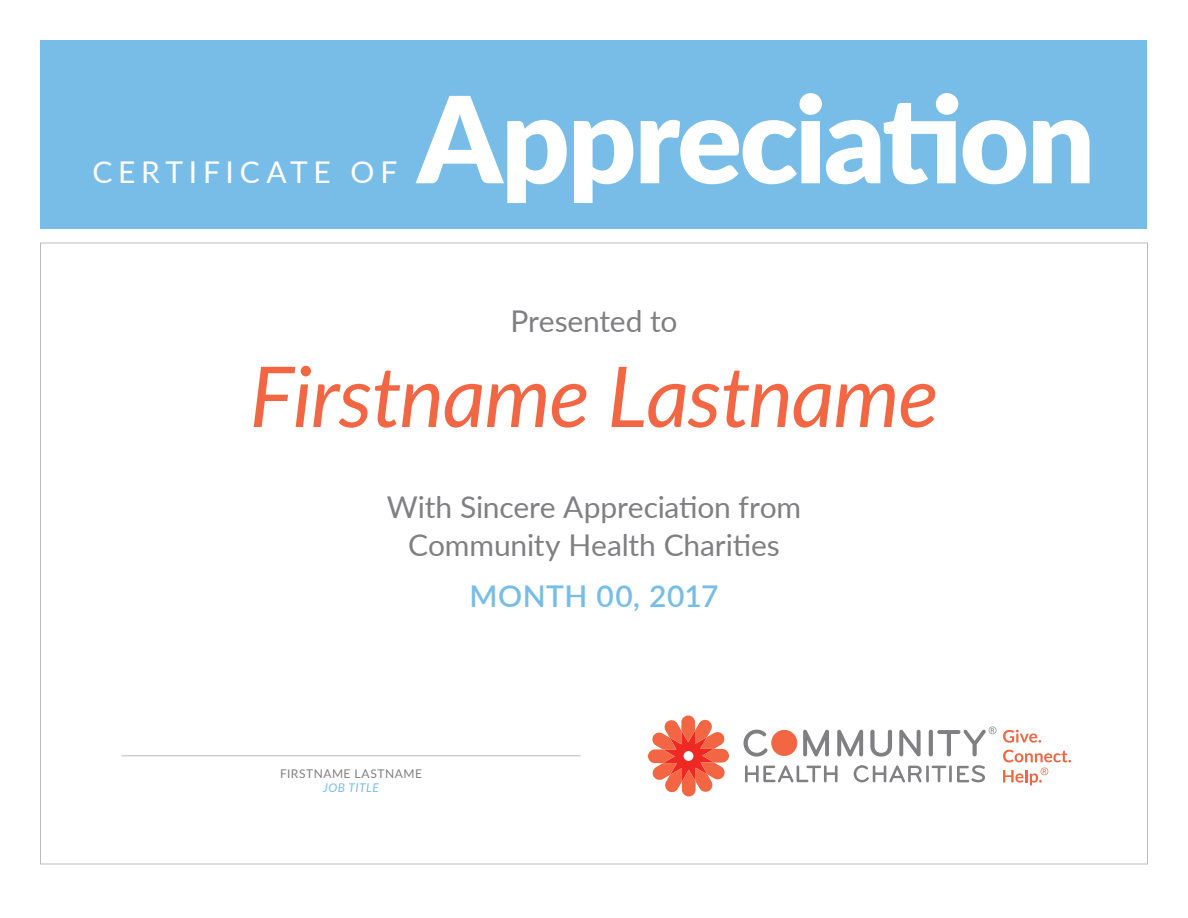
<style>
.page{position:relative;width:1188px;height:918px;background:#fff}
.page>*{position:absolute;margin:0;border:0;box-sizing:border-box;transform-origin:0 0}
.t1{font:900 120px "Lato";letter-spacing:-.02em;color:#fff}
.t2{font:italic 84px "Lato";letter-spacing:-.015em;color:#f26643}
.chc_body_copy{font:30px/37.5px "Lato";letter-spacing:-.005em;color:#808083;text-align:center}
.t3{font:30px "Lato";letter-spacing:.19em;color:#fff}
.chc_body_copy-2{font:600 30px "Lato";letter-spacing:.015em;color:#78bde8}
.chc_body_copy-3{font:12px "Lato";letter-spacing:.045em;color:#808083}
.chc_body_copy-4{font:italic 12px "Lato";letter-spacing:.035em;color:#78bde8}
</style>
<div class="page">
<div style="left:40px;top:40px;width:1108px;height:190px;background:#78bde8"></div>
<svg style="left:744px;top:730px;width:23px;height:27px"></svg>
<svg style="left:803px;top:730px;width:26px;height:26px"></svg>
<svg style="left:837px;top:730px;width:26px;height:26px"></svg>
<svg style="left:870px;top:730px;width:22px;height:27px"></svg>
<svg style="left:899px;top:730px;width:22px;height:26px"></svg>
<hr style="left:929px;top:730px;width:4px;height:26px;background:#808083;border-radius:2px">
<svg style="left:745px;top:765px;width:93px;height:17px"></svg>
<svg style="left:854px;top:765px;width:68px;height:17px"></svg>
<hr style="left:926px;top:765px;width:3px;height:17px;background:#808083">
<svg style="left:932px;top:766px;width:14px;height:16px"></svg>
<hr style="left:949px;top:765px;width:3px;height:17px;background:#808083">
<svg style="left:957px;top:765px;width:28px;height:17px"></svg>
<div style="left:771px;top:730px;width:26px;height:26px;background:#f26643;border-radius:50%"></div>
<svg style="left:648px;top:716px;width:81px;height:80px"></svg>
<svg style="left:1003px;top:730px;width:38px;height:13px"></svg>
<svg style="left:1003px;top:750px;width:68px;height:12px"></svg>
<svg style="left:1003px;top:768px;width:45px;height:17px"></svg>
<svg style="left:937px;top:726px;width:59px;height:30px"></svg>
<hr style="left:122px;top:755px;width:458px;height:1px;background:#bcbbbf">
<p class="t3" style="left:93px;top:151px;width:306px">CERTIFICATE OF</p>
<p class="t1" style="left:417px;top:49px;width:680px">Appreciation</p>
<p class="chc_body_copy" style="left:511px;top:302px;width:168px">Presented to</p>
<p class="t2" style="left:250px;top:337px;width:690px">Firstname Lastname</p>
<p class="chc_body_copy" style="left:387px;top:488px;width:416px">With Sincere Appreciation from<br>Community Health Charities</p>
<p class="chc_body_copy-2" style="left:469px;top:574px;width:251px">MONTH 00, 2017</p>
<p class="chc_body_copy-3" style="left:280px;top:765px;width:143px">FIRSTNAME LASTNAME</p>
<p class="chc_body_copy-4" style="left:323px;top:779px;width:57px">JOB TITLE</p>
</div>
